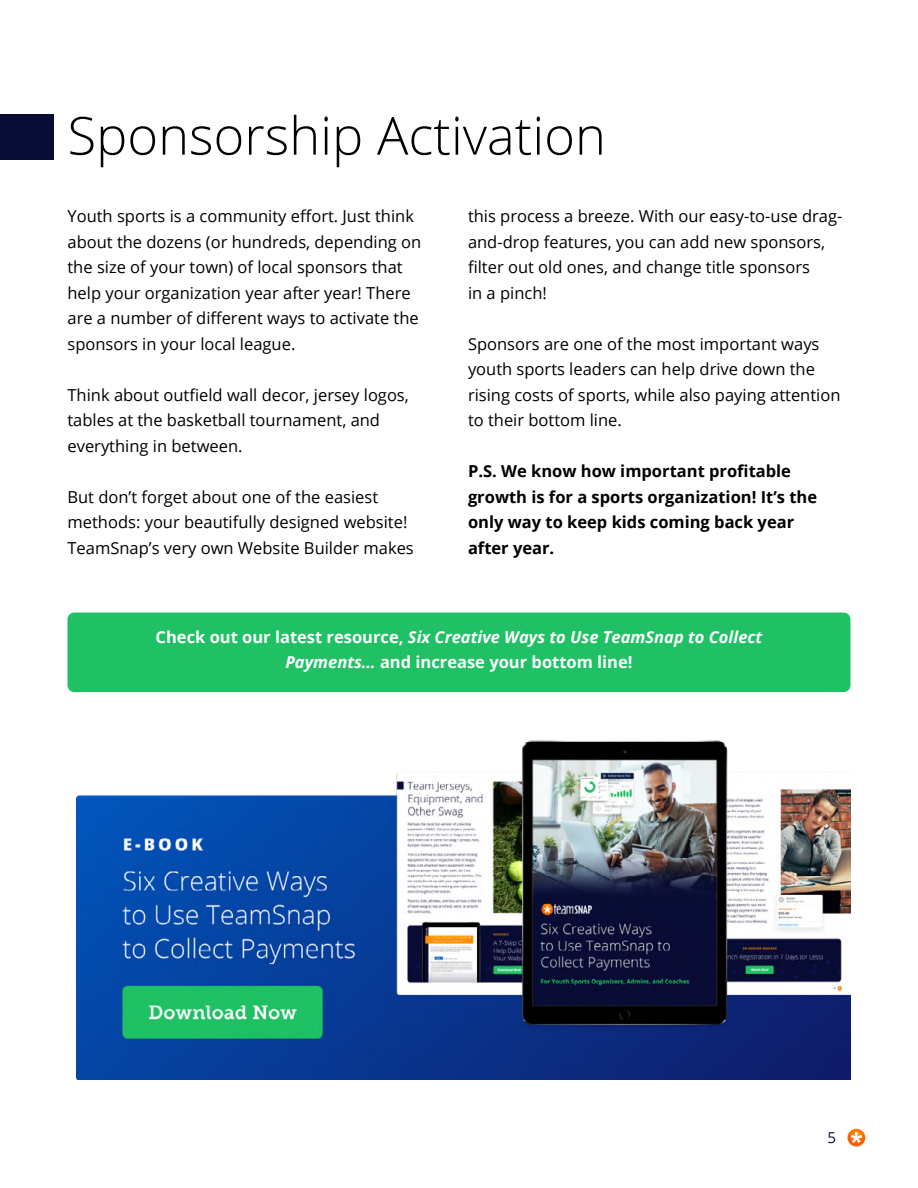
<style>
.page{position:relative;width:918px;height:1188px;background:#fff}
.page>*{position:absolute;margin:0;border:0;box-sizing:border-box;transform-origin:0 0}
.t1{font:300 52.5px "Open Sans";color:#000}
.t2{font:16.5px/25.5px "Open Sans";color:#000}
.t3{font:700 16.5px/25.5px "Open Sans";color:#000}
.t4{font:700 16.5px/25.5px "Open Sans";color:#fff;text-align:center}
.t5{font:15px "Open Sans";color:#090d35}
.s1{font-style:italic}
</style>
<div class="page">
<svg style="left:848px;top:1129px;width:17px;height:18px"></svg>
<svg style="left:851px;top:1132px;width:11px;height:11px"></svg>
<div style="left:0;top:114px;width:54px;height:46px;background:#090d35"></div>
<div style="left:68px;top:613px;width:782px;height:79px;background:#1fc164;border-radius:7px"></div>
<img style="left:77px;top:740px;width:773px;height:339px">
<h1 class="t1" style="left:68px;top:100px;width:540px">Sponsorship Activation</h1>
<p class="t2" style="left:68px;top:203px;width:355px">Youth sports is a community effort. Just think about the dozens (or hundreds, depending on the size of your town) of local sponsors that help your organization year after year! There are a number of different ways to activate the sponsors in your local league.</p>
<p class="t2" style="left:68px;top:381px;width:343px">Think about outfield wall decor, jersey logos, tables at the basketball tournament, and everything in between.</p>
<p class="t2" style="left:68px;top:483px;width:348px">But don’t forget about one of the easiest methods: your beautifully designed website!<br>TeamSnap’s very own Website Builder makes</p>
<p class="t2" style="left:468px;top:203px;width:376px">this process a breeze. With our easy-to-use drag&shy;and-drop features, you can add new sponsors, filter out old ones, and change title sponsors<br>in a pinch!</p>
<p class="t2" style="left:468px;top:330px;width:374px">Sponsors are one of the most important ways youth sports leaders can help drive down the rising costs of sports, while also paying attention to their bottom line.</p>
<p class="t3" style="left:468px;top:458px;width:351px">P.S. We know how important profitable growth is for a sports organization! It’s the only way to keep kids coming back year after year.</p>
<p class="t4" style="left:156px;top:624px;width:608px">Check out our latest resource, <span class="s1">Six Creative Ways to Use TeamSnap to Collect<br>Payments…</span> and increase your bottom line!</p>
<p class="t5" style="left:827px;top:1127px;width:10px">5</p>
</div>
